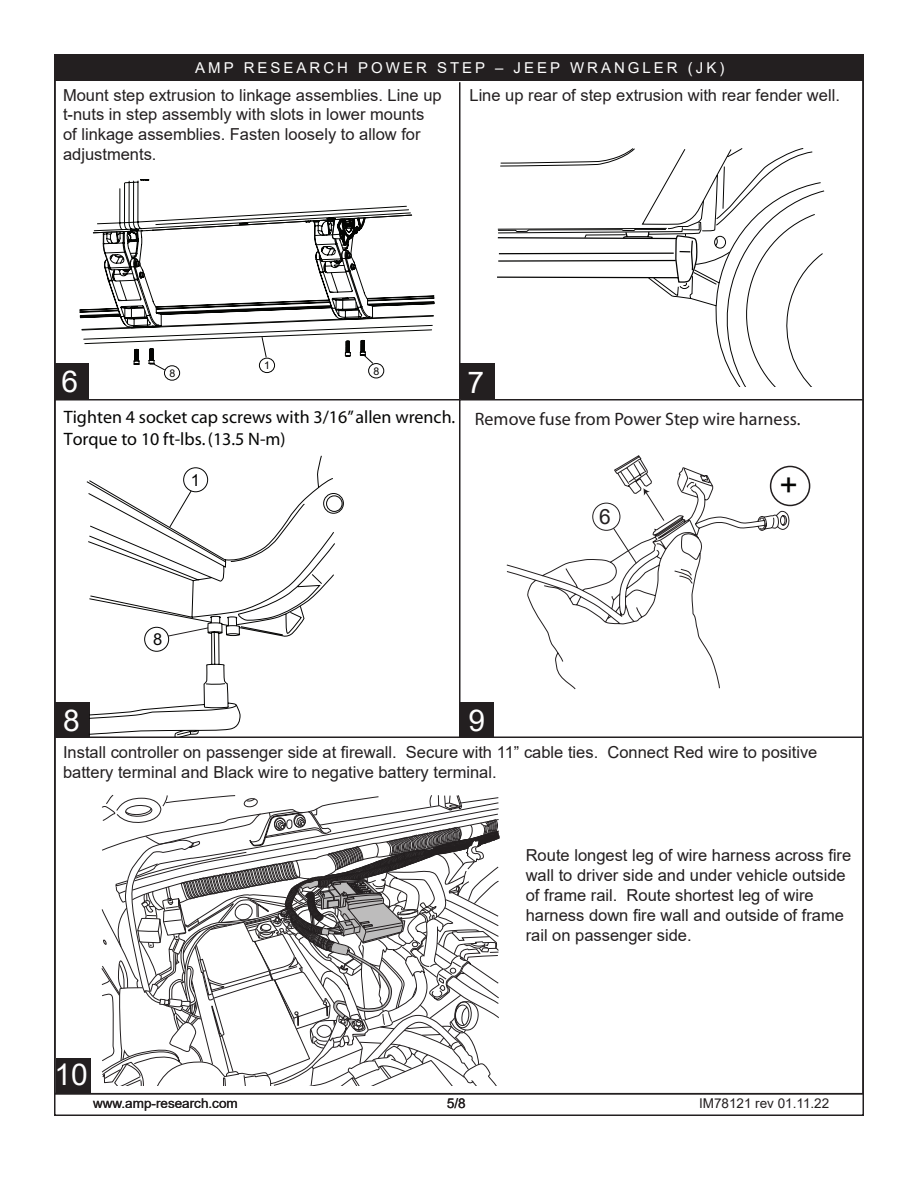
<style>
.page{position:relative;width:918px;height:1188px;background:#fff}
.page>*{position:absolute;margin:0;border:0;box-sizing:border-box;transform-origin:0 0}
.t1{font:31.5px "Arial";color:#040503}
.t2{font:30px "Arial";color:#fff}
.t3{font:21px "Arial";color:#231f20}
.t4{font:18px/21.6px "Myriad";color:#050504}
.t5{font:18px "Myriad";color:#231f20}
.t6{font:16.5px/19.8px "Arial";color:#231f20}
.t7{font:16.5px "Arial";color:#050504}
.t8{font:15px "Arial";letter-spacing:.2em;color:#fff}
.t9{font:13.5px "Arial";color:#231f20}
.t10{font:10.65px "Arial";color:#050504}
</style>
<div class="page">
<div style="left:54px;top:55px;width:809px;height:26px;background:#231f20"></div>
<div style="left:56px;top:702px;width:34px;height:36px;background:#231f20"></div>
<div style="left:54px;top:363px;width:34px;height:36px;background:#231f20"></div>
<div style="left:459px;top:702px;width:35px;height:36px;background:#231f20"></div>
<div style="left:460px;top:363px;width:34px;height:36px;background:#231f20"></div>
<div style="left:56px;top:1058px;width:35px;height:36px;background:#231f20"></div>
<hr style="left:54px;top:736px;width:808px;height:2px;background:#231f20">
<hr style="left:54px;top:399px;width:406px;height:1px;background:#231f20">
<hr style="left:460px;top:399px;width:404px;height:1px;background:#231f20">
<hr style="left:459px;top:399px;width:1px;height:336px;background:#231f20">
<hr style="left:459px;top:82px;width:1px;height:319px;background:#231f20">
<div style="left:54px;top:54px;width:810px;height:27px;border:2px solid #231f20"></div>
<svg style="left:80px;top:181px;width:354px;height:199px"></svg>
<svg style="left:662px;top:182px;width:162px;height:205px"></svg>
<svg style="left:497px;top:148px;width:316px;height:141px"></svg>
<svg style="left:86px;top:455px;width:258px;height:282px"></svg>
<svg style="left:167px;top:627px;width:42px;height:10px"></svg>
<svg style="left:169px;top:467px;width:39px;height:61px"></svg>
<div style="left:770px;top:466px;width:40px;height:40px;border:2px solid #231f20;border-radius:50%"></div>
<svg style="left:506px;top:455px;width:284px;height:234px"></svg>
<svg style="left:643px;top:488px;width:7px;height:8px"></svg>
<svg style="left:592px;top:502px;width:45px;height:62px"></svg>
<svg style="left:101px;top:794px;width:399px;height:292px"></svg>
<p class="t8" style="left:195px;top:58px;width:531px">AMP RESEARCH POWER STEP – JEEP WRANGLER (JK)</p>
<p class="t6" style="left:63px;top:85px;width:380px">Mount step extrusion to linkage assemblies. Line up t-nuts in step assembly with slots in lower mounts of linkage assemblies. Fasten loosely to allow for adjustments.</p>
<p class="t6" style="left:469px;top:85px;width:372px">Line up rear of step extrusion with rear fender well.</p>
<h2 class="t2" style="left:62px;top:361px;width:18px">6</h2>
<p class="t10" style="left:169px;top:366px;width:7px">8</p>
<p class="t10" style="left:264px;top:358px;width:7px">1</p>
<p class="t10" style="left:374px;top:364px;width:7px">8</p>
<h2 class="t2" style="left:467px;top:361px;width:18px">7</h2>
<p class="t4" style="left:64px;top:407px;width:393px">Tighten 4 socket cap screws with 3/16” allen wrench.<br>Torque to 10 ft-lbs. (13.5 N-m)</p>
<p class="t5" style="left:475px;top:410px;width:327px">Remove fuse from Power Step wire harness.</p>
<p class="t7" style="left:191px;top:469px;width:11px">1</p>
<h1 class="t1" style="left:780px;top:465px;width:20px">+</h1>
<p class="t3" style="left:599px;top:502px;width:13px">6</p>
<h2 class="t2" style="left:63px;top:700px;width:18px">8</h2>
<p class="t7" style="left:153px;top:628px;width:11px">8</p>
<h2 class="t2" style="left:468px;top:700px;width:18px">9</h2>
<p class="t6" style="left:63px;top:742px;width:756px">Install controller on passenger side at firewall. Secure with 11” cable ties. Connect Red wire to positive battery terminal and Black wire to negative battery terminal.</p>
<h2 class="t2" style="left:55px;top:1054px;width:35px">10</h2>
<p class="t9" style="left:93px;top:1094px;width:146px">www.amp-research.com</p>
<p class="t6" style="left:526px;top:846px;width:327px">Route longest leg of wire harness across fire wall to driver side and under vehicle outside of frame rail. Route shortest leg of wire harness down fire wall and outside of frame rail on passenger side.</p>
<p class="t9" style="left:447px;top:1094px;width:20px">5/8</p>
<p class="t9" style="left:699px;top:1094px;width:132px">IM78121 rev 01.11.22</p>
</div>
